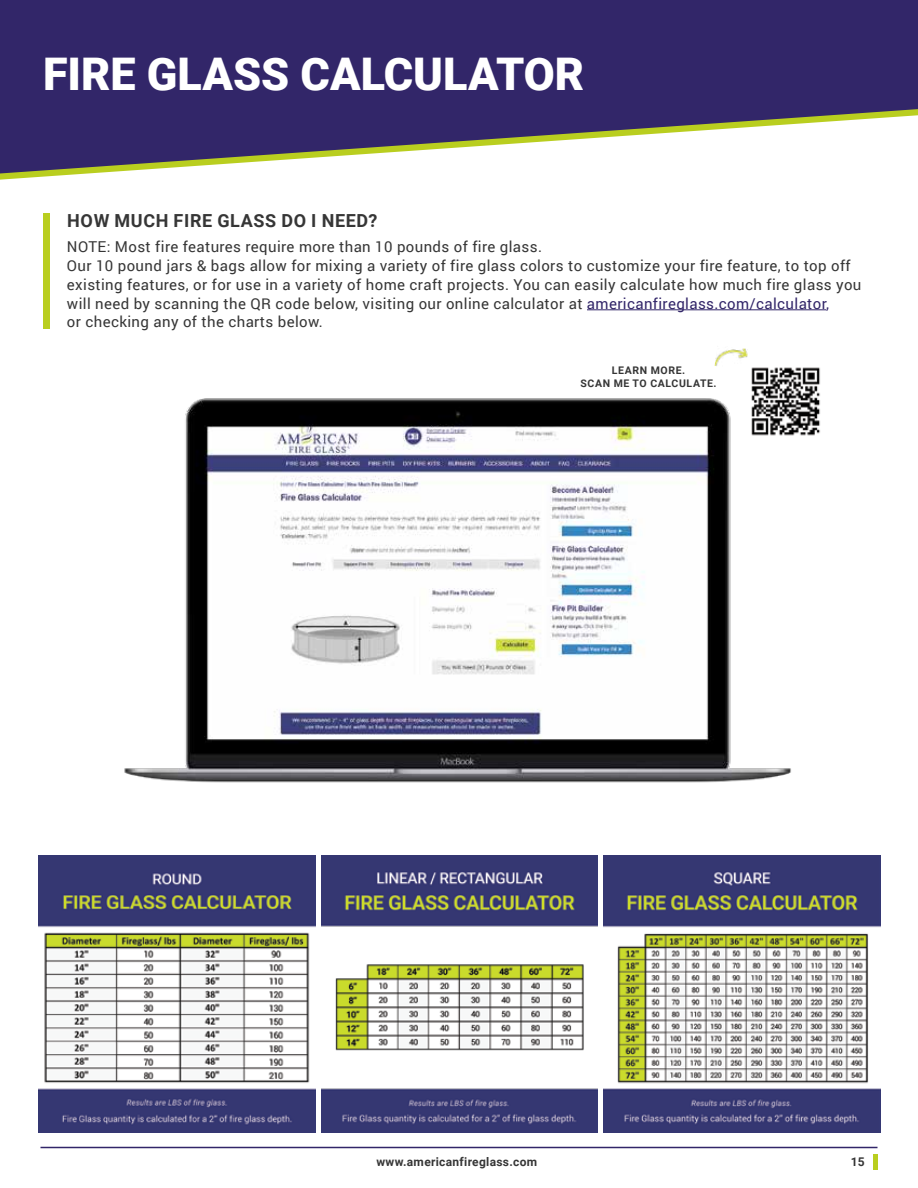
<style>
.page{position:relative;width:918px;height:1188px;background:#fff}
.page>*{position:absolute;margin:0;border:0;box-sizing:border-box;transform-origin:0 0}
.t1{font:900 45px "Roboto";color:#fff}
.t2{font:700 18px "Roboto";letter-spacing:.035em;color:#363636}
.t3{font:15px/18.8px "Roboto";letter-spacing:.025em;color:#363636}
.t4{font:700 12px "Roboto";letter-spacing:.025em;color:#363636}
.t5{font:700 10.5px/12.6px "Roboto";letter-spacing:.06em;color:#363636;text-align:center}
.s1{color:#322669}
</style>
<div class="page">
<div style="left:873px;top:1155px;width:5px;height:15px;background:#b9ce1f"></div>
<hr style="left:40px;top:1147px;width:838px;height:1px;background:#322669">
<svg style="left:0;top:0;width:918px;height:173px;background:#554c7c"></svg>
<img style="left:124px;top:398px;width:667px;height:385px">
<hr style="left:587px;top:309px;width:239px;height:1px;background:#322669">
<div style="left:43px;top:213px;width:7px;height:115px;background:#b9ce1f"></div>
<img style="left:743px;top:367px;width:78px;height:77px">
<img style="left:715px;top:348px;width:33px;height:22px">
<img style="left:38px;top:855px;width:277px;height:277px">
<img style="left:321px;top:855px;width:277px;height:277px">
<img style="left:603px;top:855px;width:277px;height:277px">
<h1 class="t1" style="left:43px;top:42px;width:543px">FIRE GLASS CALCULATOR</h1>
<p class="t2" style="left:67px;top:208px;width:312px">HOW MUCH FIRE GLASS DO I NEED?</p>
<p class="t3" style="left:67px;top:237px;width:796px">NOTE: Most fire features require more than 10 pounds of fire glass.<br>Our 10 pound jars &amp; bags allow for mixing a variety of fire glass colors to customize your fire feature, to top off existing features, or for use in a variety of home craft projects. You can easily calculate how much fire glass you will need by scanning the QR code below, visiting our online calculator at <span class="s1">americanfireglass.com/calculator,<br></span>or checking any of the charts below.</p>
<p class="t5" style="left:580px;top:364px;width:138px">LEARN MORE.<br>SCAN ME TO CALCULATE.</p>
<p class="t4" style="left:377px;top:1153px;width:162px">www.americanfireglass.com</p>
<p class="t4" style="left:851px;top:1153px;width:15px">15</p>
</div>
